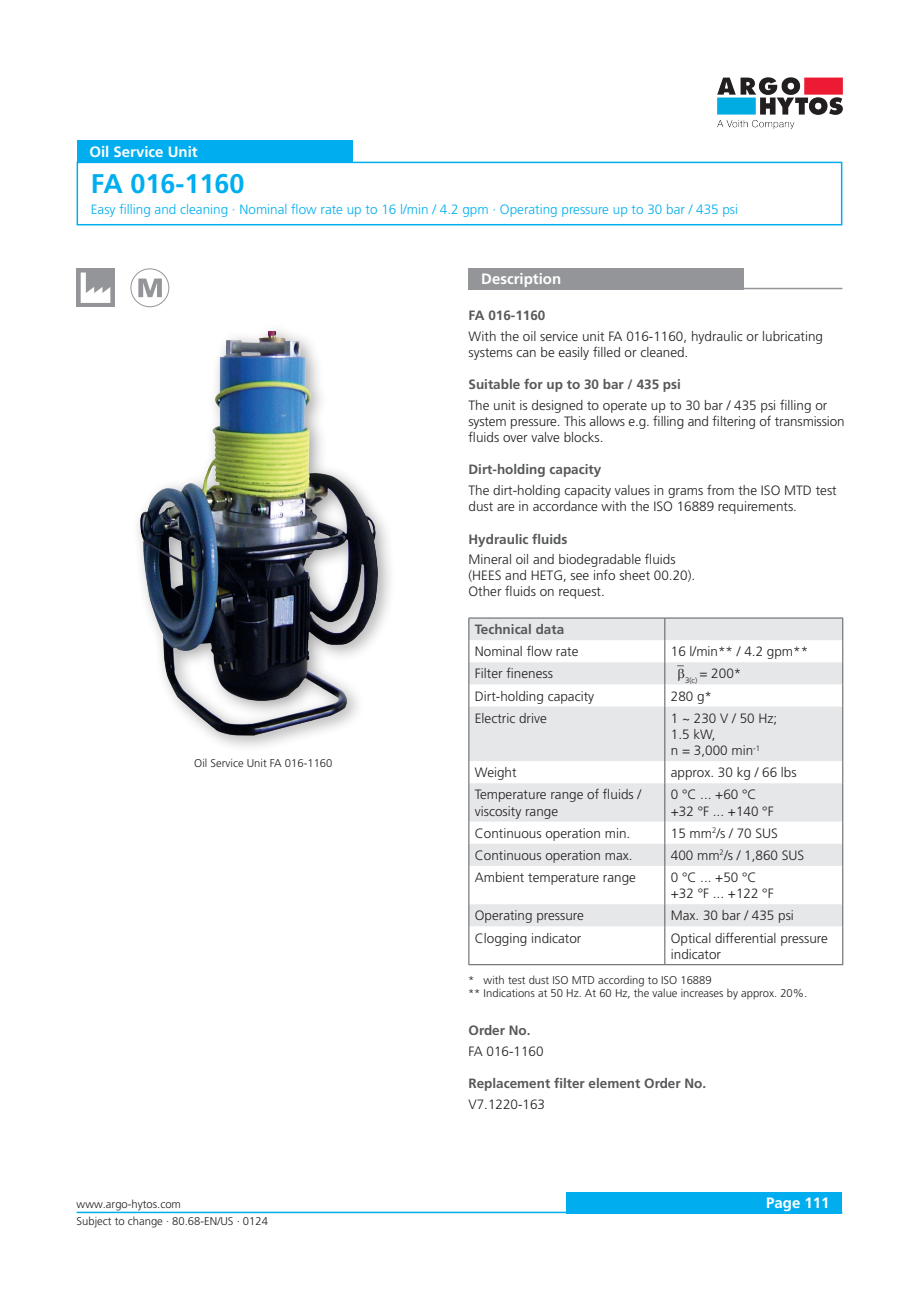
<style>
.page{position:relative;width:919px;height:1289px;background:#fff}
.page>*{position:absolute;margin:0;border:0;box-sizing:border-box;transform-origin:0 0}
._01_Headline_blue{font:700 27px "Frutiger LT Pro";color:#00aeef}
._04_Headline_white{font:700 15px "Frutiger LT Pro";color:#fff}
._06_Copytext{font:300 13.5px/16.2px "Frutiger LT Pro";color:#231f20}
._05_Subline_Copytext{font:300 13.5px/16.2px "Frutiger LT Pro";color:#231f20}
._05_Subline_Copytext-2{font:700 13.5px "Frutiger LT Pro";color:#57585a}
._03_HeadlineCopytext_blue{font:300 13.5px "Frutiger LT Pro";color:#00aeef}
._06_Copytext-2{font:700 13.5px "Frutiger LT Pro";color:#57585a}
._08_Legend{font:300 11.25px "Frutiger LT Pro";color:#231f20}
</style>
<div class="page">
<div style="left:566px;top:1191px;width:276px;height:22px;background:#00aeef"></div>
<hr style="left:77px;top:1211px;width:765px;height:2px;background:#00aeef">
<img style="left:717px;top:77px;width:126px;height:52px">
<div style="left:77px;top:162px;width:765px;height:63px;border:2px solid #00aeef"></div>
<div style="left:77px;top:140px;width:275px;height:22px;background:#00aeef"></div>
<div style="left:468px;top:268px;width:276px;height:21px;background:#939598"></div>
<hr style="left:468px;top:288px;width:374px;height:1px;background:#939598">
<div style="left:77px;top:268px;width:38px;height:39px;background:#939598"></div>
<svg style="left:81px;top:272px;width:29px;height:31px"></svg>
<div style="left:130px;top:268px;width:39px;height:39px;border:1px solid #939598;border-radius:50%"></div>
<svg style="left:138px;top:278px;width:24px;height:19px"></svg>
<svg style="left:469px;top:618px;width:373px;height:308px;fill:#e6e7e9"></svg>
<hr style="left:468px;top:617px;width:196px;height:1px;background:#57585a">
<hr style="left:664px;top:617px;width:179px;height:1px;background:#57585a">
<svg style="left:468px;top:618px;width:1px;height:88px"></svg>
<svg style="left:664px;top:618px;width:1px;height:88px"></svg>
<svg style="left:842px;top:618px;width:1px;height:88px"></svg>
<hr style="left:468px;top:706px;width:1px;height:55px;background:#57585a">
<hr style="left:664px;top:706px;width:1px;height:55px;background:#57585a">
<hr style="left:842px;top:706px;width:1px;height:55px;background:#57585a">
<svg style="left:468px;top:761px;width:1px;height:22px"></svg>
<svg style="left:664px;top:761px;width:1px;height:22px"></svg>
<svg style="left:842px;top:761px;width:1px;height:22px"></svg>
<hr style="left:468px;top:783px;width:1px;height:38px;background:#57585a">
<hr style="left:664px;top:783px;width:1px;height:38px;background:#57585a">
<hr style="left:842px;top:783px;width:1px;height:38px;background:#57585a">
<svg style="left:468px;top:821px;width:1px;height:44px"></svg>
<svg style="left:664px;top:821px;width:1px;height:44px"></svg>
<svg style="left:842px;top:821px;width:1px;height:44px"></svg>
<hr style="left:468px;top:865px;width:1px;height:39px;background:#57585a">
<hr style="left:664px;top:865px;width:1px;height:39px;background:#57585a">
<hr style="left:842px;top:865px;width:1px;height:39px;background:#57585a">
<svg style="left:468px;top:904px;width:1px;height:22px"></svg>
<svg style="left:664px;top:904px;width:1px;height:22px"></svg>
<svg style="left:842px;top:904px;width:1px;height:22px"></svg>
<hr style="left:468px;top:926px;width:1px;height:38px;background:#57585a">
<hr style="left:664px;top:926px;width:1px;height:38px;background:#57585a">
<hr style="left:842px;top:926px;width:1px;height:38px;background:#57585a">
<hr style="left:468px;top:964px;width:196px;height:1px;background:#57585a">
<hr style="left:664px;top:964px;width:179px;height:1px;background:#57585a">
<div style="left:130px;top:322px;width:266px;height:431px;background:#231f20;opacity:.4"></div>
<img style="left:140px;top:330px;width:238px;height:405px">
<svg style="left:677px;top:666px;width:7px;height:15px"></svg>
<p class="_04_Headline_white" style="left:89px;top:143px;width:110px">Oil Service Unit</p>
<p class="_01_Headline_blue" style="left:91px;top:168px;width:155px">FA 016-1160</p>
<p class="_03_HeadlineCopytext_blue" style="left:91px;top:201px;width:648px">Easy filling and cleaning · Nominal flow rate up to 16 l/min / 4.2 gpm · Operating pressure up to 30 bar / 435 psi</p>
<p class="_08_Legend" style="left:194px;top:756px;width:140px">Oil Service Unit FA 016-1160</p>
<p class="_04_Headline_white" style="left:481px;top:270px;width:81px">Description</p>
<p class="_05_Subline_Copytext-2" style="left:468px;top:307px;width:78px">FA 016-1160</p>
<p class="_06_Copytext" style="left:468px;top:328px;width:356px">With the oil service unit FA 016-1160, hydraulic or lubricating systems can be easily filled or cleaned.</p>
<p class="_05_Subline_Copytext-2" style="left:468px;top:376px;width:214px">Suitable for up to 30 bar / 435 psi</p>
<p class="_06_Copytext" style="left:468px;top:397px;width:377px">The unit is designed to operate up to 30 bar / 435 psi filling or system pressure. This allows e.g. filling and filtering of transmission fluids over valve blocks.</p>
<p class="_05_Subline_Copytext-2" style="left:468px;top:462px;width:134px">Dirt-holding capacity</p>
<p class="_06_Copytext" style="left:468px;top:482px;width:370px">The dirt-holding capacity values in grams from the ISO MTD test dust are in accordance with the ISO 16889 requirements.</p>
<p class="_05_Subline_Copytext-2" style="left:468px;top:531px;width:101px">Hydraulic fluids</p>
<p class="_06_Copytext" style="left:468px;top:551px;width:209px">Mineral oil and biodegradable fluids</p>
<p class="_06_Copytext" style="left:468px;top:567px;width:228px">(HEES and HETG, see info sheet 00.20).</p>
<p class="_06_Copytext" style="left:468px;top:583px;width:138px">Other fluids on request.</p>
<p class="_06_Copytext-2" style="left:475px;top:621px;width:91px">Technical data</p>
<p class="_06_Copytext" style="left:475px;top:643px;width:105px">Nominal flow rate</p>
<p class="_06_Copytext" style="left:670px;top:643px;width:139px">16 l/min** / 4.2 gpm**</p>
<p class="_06_Copytext" style="left:475px;top:665px;width:80px">Filter fineness</p>
<p class="_06_Copytext" style="left:685px;top:665px;width:58px"><sub>3(c)</sub> = 200*</p>
<p class="_06_Copytext" style="left:475px;top:688px;width:121px">Dirt-holding capacity</p>
<p class="_06_Copytext" style="left:670px;top:688px;width:43px">280 g*</p>
<p class="_06_Copytext" style="left:475px;top:710px;width:73px">Electric drive</p>
<p class="_06_Copytext" style="left:670px;top:710px;width:108px">1 ~ 230 V / 50 Hz;</p>
<p class="_06_Copytext" style="left:670px;top:726px;width:46px">1.5 kW,</p>
<p class="_06_Copytext" style="left:670px;top:742px;width:91px">n = 3,000 min<sup>-1</sup></p>
<p class="_06_Copytext" style="left:475px;top:764px;width:43px">Weight</p>
<p class="_06_Copytext" style="left:670px;top:764px;width:127px">approx. 30 kg / 66 lbs</p>
<p class="_05_Subline_Copytext" style="left:475px;top:786px;width:168px">Temperature range of fluids / viscosity range</p>
<p class="_05_Subline_Copytext" style="left:670px;top:786px;width:104px">0 °C ... +60 °C +32 °F ... +140 °F</p>
<p class="_05_Subline_Copytext" style="left:475px;top:825px;width:157px">Continuous operation min.</p>
<p class="_05_Subline_Copytext" style="left:670px;top:825px;width:109px">15 mm<sup>2</sup>/s / 70 SUS</p>
<p class="_06_Copytext" style="left:475px;top:847px;width:159px">Continuous operation max.</p>
<p class="_05_Subline_Copytext" style="left:670px;top:847px;width:135px">400 mm<sup>2</sup>/s / 1,860 SUS</p>
<p class="_05_Subline_Copytext" style="left:475px;top:869px;width:163px">Ambient temperature range</p>
<p class="_05_Subline_Copytext" style="left:670px;top:869px;width:104px">0 °C ... +50 °C +32 °F ... +122 °F</p>
<p class="_06_Copytext" style="left:475px;top:907px;width:111px">Operating pressure</p>
<p class="_05_Subline_Copytext" style="left:670px;top:907px;width:125px">Max. 30 bar / 435 psi</p>
<p class="_06_Copytext" style="left:475px;top:929px;width:108px">Clogging indicator</p>
<p class="_05_Subline_Copytext" style="left:670px;top:929px;width:159px">Optical differential pressure indicator</p>
<p class="_08_Legend" style="left:468px;top:973px;width:245px">* with test dust ISO MTD according to ISO 16889</p>
<p class="_08_Legend" style="left:468px;top:986px;width:341px">** Indications at 50 Hz. At 60 Hz, the value increases by approx. 20%.</p>
<p class="_05_Subline_Copytext-2" style="left:468px;top:1022px;width:64px">Order No.</p>
<p class="_06_Copytext" style="left:468px;top:1043px;width:77px">FA 016-1160</p>
<p class="_05_Subline_Copytext-2" style="left:468px;top:1075px;width:239px">Replacement filter element Order No.</p>
<p class="_06_Copytext" style="left:468px;top:1095px;width:78px">V7.1220-163</p>
<p class="_08_Legend" style="left:77px;top:1197px;width:106px">www.argo-hytos.com</p>
<p class="_04_Headline_white" style="left:766px;top:1194px;width:65px">Page 111</p>
<p class="_08_Legend" style="left:77px;top:1214px;width:193px">Subject to change · 80.68-EN/US · 0124</p>
</div>
